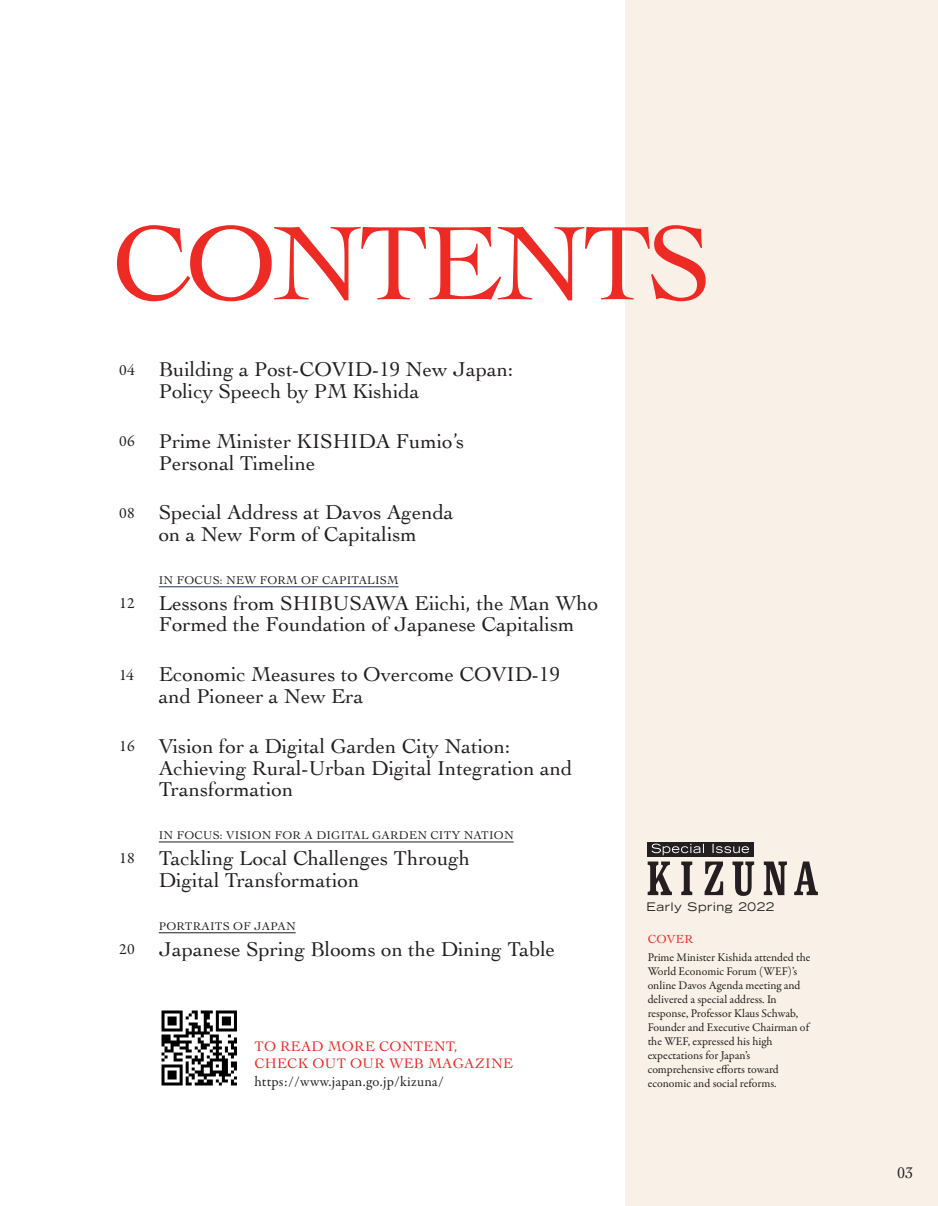
<style>
.page{position:relative;width:938px;height:1206px;background:#fff}
.page>*{position:absolute;margin:0;border:0;box-sizing:border-box;transform-origin:0 0}
.t1{font:110.25px "Cochin";letter-spacing:-.04em;color:#ee2a24}
.t2{font:21px/21.9px "Cochin";color:#231f20}
.t3{font:16.1px "Cochin";color:#231f20}
.t4{font:15.75px "Garamond Premr Pro";letter-spacing:.02em;color:#231f20}
.t5{font:14.35px "Cochin";letter-spacing:.02em;color:#ee2a24}
.t6{font:14.35px "Garamond Premr Pro";letter-spacing:.015em;color:#231f20}
.t7{font:12.25px "Cochin";letter-spacing:.02em;color:#ee2a24}
.t8{font:11.9px/14px "Garamond Premr Pro";letter-spacing:-.005em;color:#231f20}
.t9{font:11.9px "Cochin";letter-spacing:.02em;color:#231f20}
.t10{font:expanded 11.9px "Trade Gothic LT Std";letter-spacing:.055em;color:#231f20}
</style>
<div class="page">
<div style="left:625px;top:0;width:313px;height:1205px;background:#f9f0e7"></div>
<hr style="left:159px;top:586px;width:239px;height:1px;background:#203263">
<hr style="left:159px;top:841px;width:354px;height:1px;background:#231f20">
<hr style="left:159px;top:932px;width:137px;height:1px;background:#231f20">
<svg style="left:647px;top:861px;width:171px;height:34px"></svg>
<img style="left:161px;top:1010px;width:76px;height:76px">
<div style="left:647px;top:841px;width:107px;height:15px;background:#231f20"></div>
<svg style="left:651px;top:843px;width:98px;height:12px"></svg>
<p class="t1" style="left:112px;top:189px;width:601px">CONTENTS</p>
<p class="t4" style="left:119px;top:360px;width:17px">04</p>
<p class="t2" style="left:159px;top:357px;width:356px">Building a Post-COVID-19 New Japan:</p>
<p class="t2" style="left:159px;top:379px;width:262px">Policy Speech by PM Kishida</p>
<p class="t4" style="left:119px;top:432px;width:17px">06</p>
<p class="t2" style="left:159px;top:429px;width:307px">Prime Minister KISHIDA Fumio’s</p>
<p class="t2" style="left:159px;top:451px;width:158px">Personal Timeline</p>
<p class="t4" style="left:119px;top:503px;width:17px">08</p>
<p class="t2" style="left:159px;top:500px;width:296px">Special Address at Davos Agenda</p>
<p class="t2" style="left:159px;top:522px;width:260px">on a New Form of Capitalism</p>
<p class="t9" style="left:159px;top:572px;width:241px">IN FOCUS: NEW FORM OF CAPITALISM</p>
<p class="t4" style="left:119px;top:593px;width:17px">12</p>
<p class="t2" style="left:159px;top:591px;width:441px">Lessons from SHIBUSAWA Eiichi, the Man Who<br>Formed the Foundation of Japanese Capitalism</p>
<p class="t4" style="left:119px;top:665px;width:16px">14</p>
<p class="t2" style="left:159px;top:662px;width:403px">Economic Measures to Overcome COVID-19</p>
<p class="t2" style="left:159px;top:684px;width:206px">and Pioneer a New Era</p>
<p class="t4" style="left:119px;top:736px;width:17px">16</p>
<p class="t2" style="left:159px;top:734px;width:353px">Vision for a Digital Garden City Nation:</p>
<p class="t2" style="left:159px;top:755px;width:415px">Achieving Rural-Urban Digital Integration and</p>
<p class="t2" style="left:159px;top:777px;width:136px">Transformation</p>
<p class="t9" style="left:159px;top:827px;width:356px">IN FOCUS: VISION FOR A DIGITAL GARDEN CITY NATION</p>
<p class="t4" style="left:119px;top:848px;width:17px">18</p>
<p class="t2" style="left:159px;top:846px;width:313px">Tackling Local Challenges Through</p>
<p class="t2" style="left:159px;top:868px;width:202px">Digital Transformation</p>
<p class="t9" style="left:159px;top:918px;width:138px">PORTRAITS OF JAPAN</p>
<p class="t4" style="left:119px;top:939px;width:17px">20</p>
<p class="t2" style="left:159px;top:937px;width:398px">Japanese Spring Blooms on the Dining Table</p>
<p class="t5" style="left:254px;top:1036px;width:205px">TO READ MORE CONTENT,</p>
<p class="t5" style="left:254px;top:1053px;width:260px">CHECK OUT OUR WEB MAGAZINE</p>
<p class="t6" style="left:254px;top:1072px;width:191px">https://www.japan.go.jp/kizuna/</p>
<p class="t10" style="left:646px;top:898px;width:129px">Early Spring 2022</p>
<p class="t7" style="left:647px;top:930px;width:47px">COVER</p>
<p class="t8" style="left:647px;top:950px;width:164px">Prime Minister Kishida attended the<br>World Economic Forum (WEF)’s online Davos Agenda meeting and delivered a special address. In response, Professor Klaus Schwab,<br>Founder and Executive Chairman of the WEF, expressed his high expectations for Japan’s comprehensive efforts toward economic and social reforms.</p>
<p class="t3" style="left:897px;top:1162px;width:18px">03</p>
</div>
